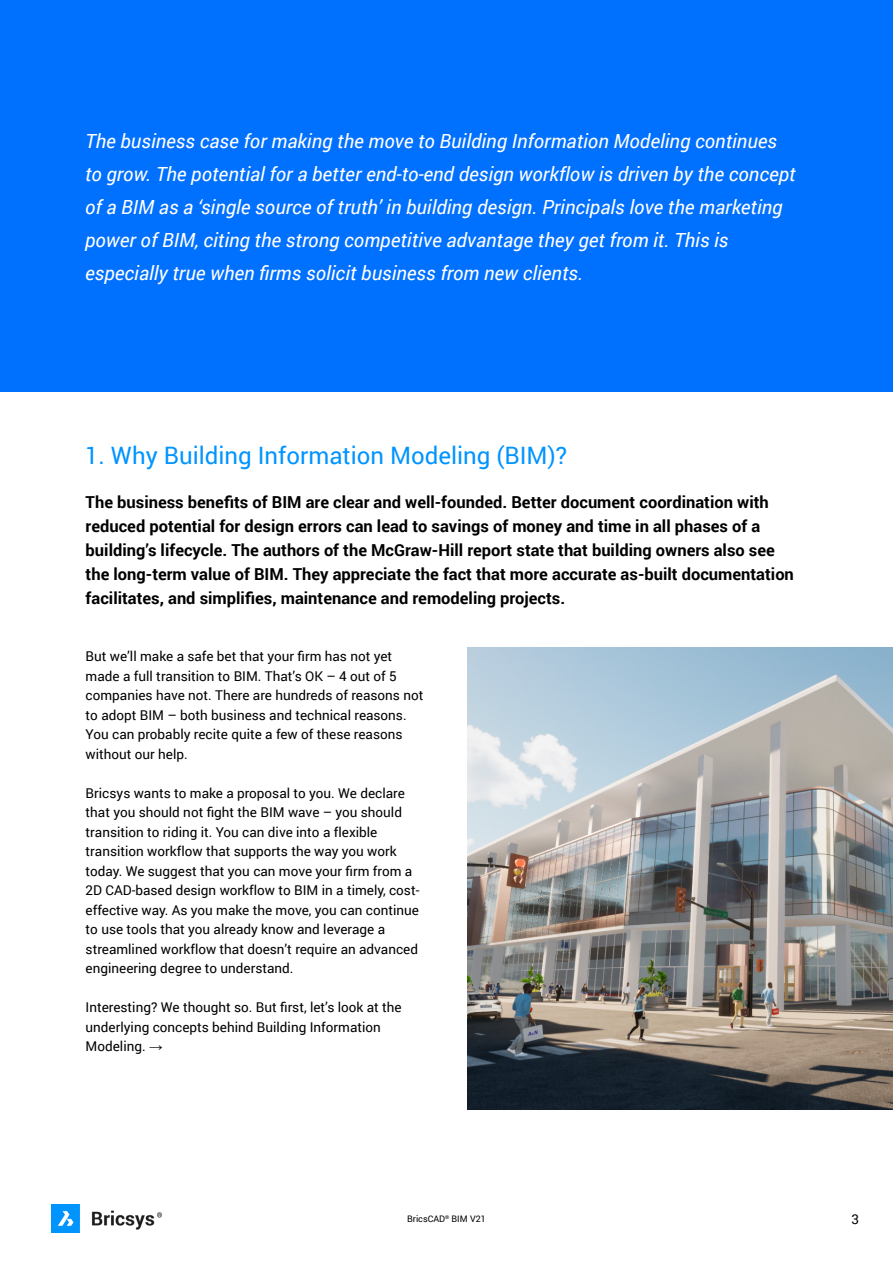
<style>
.page{position:relative;width:893px;height:1263px;background:#fff}
.page>*{position:absolute;margin:0;border:0;box-sizing:border-box;transform-origin:0 0}
.t1{font:24px "Roboto";color:#0094ff}
.t2{font:italic 19.5px/33px "Roboto";color:#fff}
.t3{font:700 16.5px/24px "Roboto";color:#000}
.t4{font:13.5px/19.5px "Roboto";color:#000}
.t5{font:9px "Roboto";color:#000}
.s1{font-family:"Arial"}
</style>
<div class="page">
<div style="left:0;top:0;width:893px;height:391px;background:#0070ff"></div>
<img style="left:51px;top:1204px;width:112px;height:29px">
<img style="left:468px;top:647px;width:425px;height:463px">
<p class="t2" style="left:85px;top:124px;width:712px">The business case for making the move to Building Information Modeling continues to grow. The potential for a better end-to-end design workflow is driven by the concept of a BIM as a ‘single source of truth’ in building design. Principals love the marketing power of BIM, citing the strong competitive advantage they get from it. This is especially true when firms solicit business from new clients.</p>
<h1 class="t1" style="left:85px;top:438px;width:484px">1. Why Building Information Modeling (BIM)?</h1>
<p class="t3" style="left:86px;top:489px;width:710px">The business benefits of BIM are clear and well-founded. Better document coordination with reduced potential for design errors can lead to savings of money and time in all phases of a building’s lifecycle. The authors of the McGraw-Hill report state that building owners also see the long-term value of BIM. They appreciate the fact that more accurate as-built documentation facilitates, and simplifies, maintenance and remodeling projects.</p>
<p class="t4" style="left:86px;top:646px;width:339px">But we’ll make a safe bet that your firm has not yet made a full transition to BIM. That’s OK – 4 out of 5 companies have not. There are hundreds of reasons not to adopt BIM – both business and technical reasons.<br>You can probably recite quite a few of these reasons without our help.</p>
<p class="t4" style="left:86px;top:783px;width:335px">Bricsys wants to make a proposal to you. We declare that you should not fight the BIM wave – you should transition to riding it. You can dive into a flexible transition workflow that supports the way you work today. We suggest that you can move your firm from a 2D CAD-based design workflow to BIM in a timely, cost&shy;effective way. As you make the move, you can continue to use tools that you already know and leverage a streamlined workflow that doesn’t require an advanced engineering degree to understand.</p>
<p class="t4" style="left:86px;top:997px;width:318px">Interesting? We thought so. But first, let’s look at the underlying concepts behind Building Information<br>Modeling. <span class="s1">→</span></p>
<p class="t5" style="left:407px;top:1213px;width:80px">BricsCAD<sup>®</sup> BIM V21</p>
<p class="t4" style="left:852px;top:1209px;width:9px">3</p>
</div>
